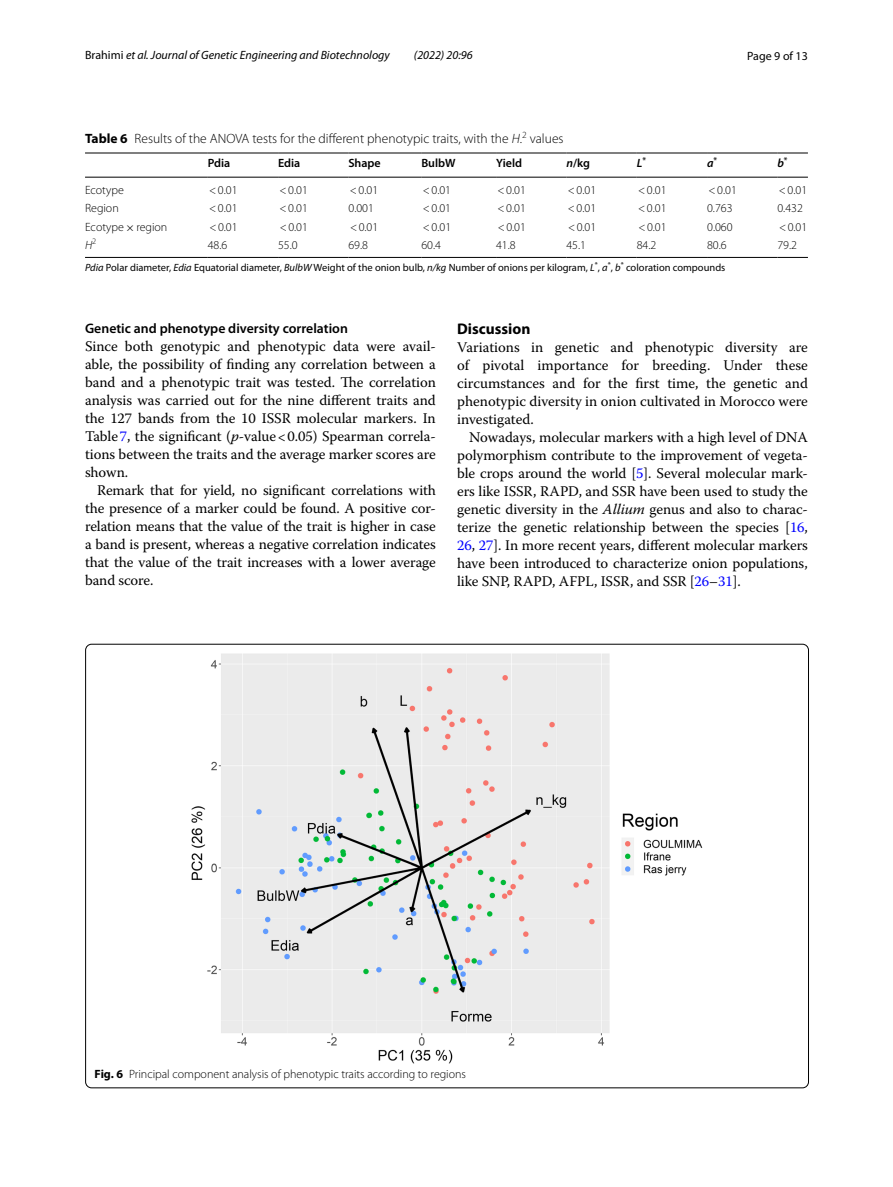
<style>
.page{position:relative;width:893px;height:1187px;background:#fff}
.page>*{position:absolute;margin:0;border:0;box-sizing:border-box;transform-origin:0 0}
.t1{font:700 15.45px "Myriad Pro";color:#000}
.t2{font:14.7px/18px "Warnock Pro";letter-spacing:-.005em;color:#000;text-align:justify}
.t3{font:600 13.8px "Myriad Pro";color:#000}
.t4{font:300 13.5px "Myriad Pro";color:#000}
.t5{font:300 12px "Myriad Pro";color:#000}
.t6{font:italic 12px "Myriad Pro";color:#000}
.t7{font:600 12px "Myriad Pro";color:#000}
.t8{font:12px "Myriad Pro";color:#000}
.t9{font:italic 600 12px "Myriad Pro";color:#000}
.t10{font:italic 300 12px "Myriad Pro";color:#000}
.t11{font:10.5px "Myriad Pro";color:#000}
.s1{font-style:normal}
.s2{font-weight:700}
.s3{font-style:italic}
.s4{font-family:"MTSY";font-weight:400}
.s5{color:#00f}
</style>
<div class="page">
<hr style="left:85px;top:153px;width:123px;height:1px;background:#000">
<hr style="left:85px;top:177px;width:123px;height:1px;background:#000">
<hr style="left:208px;top:153px;width:70px;height:1px;background:#000">
<hr style="left:208px;top:177px;width:70px;height:1px;background:#000">
<hr style="left:278px;top:153px;width:70px;height:1px;background:#000">
<hr style="left:278px;top:177px;width:70px;height:1px;background:#000">
<hr style="left:348px;top:153px;width:73px;height:1px;background:#000">
<hr style="left:348px;top:177px;width:73px;height:1px;background:#000">
<hr style="left:421px;top:153px;width:75px;height:1px;background:#000">
<hr style="left:421px;top:177px;width:75px;height:1px;background:#000">
<hr style="left:496px;top:153px;width:70px;height:1px;background:#000">
<hr style="left:496px;top:177px;width:70px;height:1px;background:#000">
<hr style="left:566px;top:153px;width:71px;height:1px;background:#000">
<hr style="left:566px;top:177px;width:71px;height:1px;background:#000">
<hr style="left:637px;top:153px;width:70px;height:1px;background:#000">
<hr style="left:637px;top:177px;width:70px;height:1px;background:#000">
<hr style="left:707px;top:153px;width:70px;height:1px;background:#000">
<hr style="left:707px;top:177px;width:70px;height:1px;background:#000">
<hr style="left:777px;top:153px;width:31px;height:1px;background:#000">
<hr style="left:777px;top:177px;width:31px;height:1px;background:#000">
<hr style="left:85px;top:257px;width:123px;height:1px;background:#000">
<hr style="left:208px;top:257px;width:70px;height:1px;background:#000">
<hr style="left:278px;top:257px;width:70px;height:1px;background:#000">
<hr style="left:348px;top:257px;width:73px;height:1px;background:#000">
<hr style="left:421px;top:257px;width:75px;height:1px;background:#000">
<hr style="left:496px;top:257px;width:70px;height:1px;background:#000">
<hr style="left:566px;top:257px;width:71px;height:1px;background:#000">
<hr style="left:637px;top:257px;width:70px;height:1px;background:#000">
<hr style="left:707px;top:257px;width:70px;height:1px;background:#000">
<hr style="left:777px;top:257px;width:31px;height:1px;background:#000">
<img style="left:192px;top:653px;width:510px;height:410px">
<p class="t6" style="left:85px;top:48px;width:306px"><span class="s1">Brahimi</span> et al. Journal of Genetic Engineering and Biotechnology</p>
<p class="t6" style="left:414px;top:48px;width:60px">(2022) 20:96</p>
<p class="t8" style="left:747px;top:48px;width:62px">Page 9 of 13</p>
<p class="t4" style="left:85px;top:131px;width:480px"><span class="s2">Table 6</span> Results of the ANOVA tests for the different phenotypic traits, with the <span class="s3">H</span>.<sup>2</sup> values</p>
<p class="t7" style="left:208px;top:156px;width:24px">Pdia</p>
<p class="t7" style="left:278px;top:156px;width:24px">Edia</p>
<p class="t7" style="left:348px;top:156px;width:34px">Shape</p>
<p class="t7" style="left:421px;top:156px;width:36px">BulbW</p>
<p class="t7" style="left:496px;top:156px;width:28px">Yield</p>
<p class="t7" style="left:566px;top:156px;width:25px"><span class="s3">n</span>/kg</p>
<p class="t9" style="left:637px;top:156px;width:11px">L<sup>*</sup></p>
<p class="t9" style="left:707px;top:156px;width:12px">a<sup>*</sup></p>
<p class="t9" style="left:777px;top:156px;width:12px">b<sup>*</sup></p>
<p class="t5" style="left:85px;top:184px;width:40px">Ecotype</p>
<p class="t5" style="left:209px;top:184px;width:30px">&lt;0.01</p>
<p class="t5" style="left:280px;top:184px;width:30px">&lt;0.01</p>
<p class="t5" style="left:350px;top:184px;width:30px">&lt;0.01</p>
<p class="t5" style="left:423px;top:184px;width:30px">&lt;0.01</p>
<p class="t5" style="left:498px;top:184px;width:30px">&lt;0.01</p>
<p class="t5" style="left:568px;top:184px;width:30px">&lt;0.01</p>
<p class="t5" style="left:638px;top:184px;width:30px">&lt;0.01</p>
<p class="t5" style="left:709px;top:184px;width:30px">&lt;0.01</p>
<p class="t5" style="left:779px;top:184px;width:30px">&lt;0.01</p>
<p class="t5" style="left:85px;top:202px;width:35px">Region</p>
<p class="t5" style="left:209px;top:202px;width:30px">&lt;0.01</p>
<p class="t5" style="left:280px;top:202px;width:30px">&lt;0.01</p>
<p class="t5" style="left:348px;top:202px;width:27px">0.001</p>
<p class="t5" style="left:423px;top:202px;width:30px">&lt;0.01</p>
<p class="t5" style="left:498px;top:202px;width:30px">&lt;0.01</p>
<p class="t5" style="left:568px;top:202px;width:30px">&lt;0.01</p>
<p class="t5" style="left:638px;top:202px;width:30px">&lt;0.01</p>
<p class="t5" style="left:707px;top:202px;width:27px">0.763</p>
<p class="t5" style="left:777px;top:202px;width:27px">0.432</p>
<p class="t5" style="left:85px;top:220px;width:84px">Ecotype<span class="s4">×</span>region</p>
<p class="t5" style="left:209px;top:220px;width:30px">&lt;0.01</p>
<p class="t5" style="left:280px;top:220px;width:30px">&lt;0.01</p>
<p class="t5" style="left:350px;top:220px;width:30px">&lt;0.01</p>
<p class="t5" style="left:423px;top:220px;width:30px">&lt;0.01</p>
<p class="t5" style="left:498px;top:220px;width:30px">&lt;0.01</p>
<p class="t5" style="left:568px;top:220px;width:30px">&lt;0.01</p>
<p class="t5" style="left:638px;top:220px;width:30px">&lt;0.01</p>
<p class="t5" style="left:707px;top:220px;width:27px">0.060</p>
<p class="t5" style="left:779px;top:220px;width:30px">&lt;0.01</p>
<p class="t10" style="left:85px;top:238px;width:13px">H<sup>2</sup></p>
<p class="t5" style="left:208px;top:238px;width:21px">48.6</p>
<p class="t5" style="left:278px;top:238px;width:21px">55.0</p>
<p class="t5" style="left:348px;top:238px;width:21px">69.8</p>
<p class="t5" style="left:421px;top:238px;width:21px">60.4</p>
<p class="t5" style="left:496px;top:238px;width:21px">41.8</p>
<p class="t5" style="left:566px;top:238px;width:21px">45.1</p>
<p class="t5" style="left:637px;top:238px;width:21px">84.2</p>
<p class="t5" style="left:707px;top:238px;width:21px">80.6</p>
<p class="t5" style="left:777px;top:238px;width:21px">79.2</p>
<p class="t11" style="left:85px;top:261px;width:642px"><span class="s3">Pdia</span> Polar diameter, <span class="s3">Edia</span> Equatorial diameter, <span class="s3">BulbW</span> Weight of the onion bulb, <span class="s3">n/kg</span> Number of onions per kilogram, <span class="s3">L</span><sup>*</sup>, <span class="s3">a</span><sup>*</sup>, <span class="s3">b</span><sup>*</sup> coloration compounds</p>
<p class="t3" style="left:85px;top:319px;width:264px">Genetic and phenotype diversity correlation</p>
<p class="t2" style="left:85px;top:336px;width:352px">Since both genotypic and phenotypic data were avail&shy;able, the possibility of finding any correlation between a band and a phenotypic trait was tested. The correlation analysis was carried out for the nine different traits and the 127 bands from the 10 ISSR molecular markers. In Table<span class="s5">7</span>, the significant (<span class="s3">p</span>-value&lt;0.05) Spearman correla&shy;tions between the traits and the average marker scores are shown.</p>
<p class="t2" style="left:85px;top:480px;width:352px;text-indent:12px">Remark that for yield, no significant correlations with the presence of a marker could be found. A positive cor&shy;relation means that the value of the trait is higher in case a band is present, whereas a negative correlation indicates that the value of the trait increases with a lower average band score.</p>
<p class="t1" style="left:457px;top:318px;width:75px">Discussion</p>
<p class="t2" style="left:457px;top:337px;width:352px">Variations in genetic and phenotypic diversity are of pivotal importance for breeding. Under these circumstances and for the first time, the genetic and phenotypic diversity in onion cultivated in Morocco were investigated.</p>
<p class="t2" style="left:457px;top:427px;width:352px;text-indent:12px">Nowadays, molecular markers with a high level of DNA polymorphism contribute to the improvement of vegeta&shy;ble crops around the world [<span class="s5">5</span>]. Several molecular mark&shy;ers like ISSR, RAPD, and SSR have been used to study the genetic diversity in the <span class="s3">Allium</span> genus and also to charac&shy;terize the genetic relationship between the species [<span class="s5">16</span>, <span class="s5">26</span>, <span class="s5">27</span>]. In more recent years, different molecular markers have been introduced to characterize onion populations, like SNP, RAPD, AFPL, ISSR, and SSR [<span class="s5">26</span>–<span class="s5">31</span>].</p>
<p class="t5" style="left:95px;top:1067px;width:373px"><span class="s2">Fig. 6</span> Principal component analysis of phenotypic traits according to regions</p>
</div>
